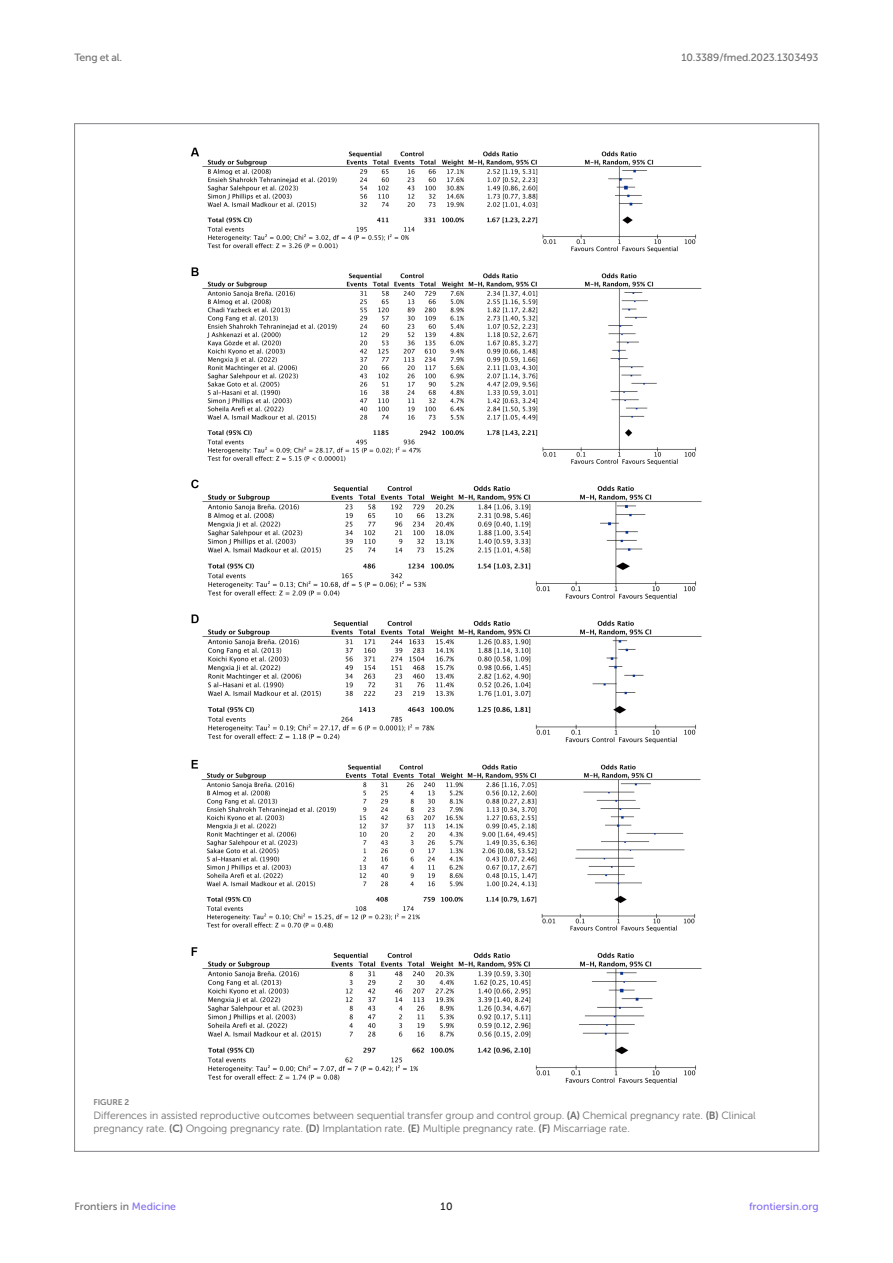
<style>
.page{position:relative;width:893px;height:1263px;background:#fff}
.page>*{position:absolute;margin:0;border:0;box-sizing:border-box;transform-origin:0 0}
.FIG_LEG{font:10.5px/13.5px "Museo Sans 300";letter-spacing:-.01em;color:#706f70}
.t1{font:10.5px "Museo Sans 500";letter-spacing:-.015em;color:#706f70}
.t2{font:10.5px "Museo Sans 500";color:#856df0}
.t3{font:10.5px "Museo Sans 500";color:#1b1c1b}
.FIG_HD{font:8.25px "Museo Sans 700";letter-spacing:-.01em;color:#7e7f7f}
.s1{font-family:"Museo Sans 700"}
.s2{color:#856df0}
</style>
<div class="page">
<img style="left:190px;top:147px;width:512px;height:937px">
<p class="t1" style="left:74px;top:51px;width:49px">Teng et al.</p>
<p class="t1" style="left:682px;top:51px;width:138px">10.3389/fmed.2023.1303493</p>
<p class="FIG_HD" style="left:94px;top:1098px;width:37px">FIGURE 2</p>
<p class="FIG_LEG" style="left:94px;top:1108px;width:664px">Differences in assisted reproductive outcomes between sequential transfer group and control group. <span class="s1">(A)</span> Chemical pregnancy rate. <span class="s1">(B)</span> Clinical pregnancy rate. <span class="s1">(C)</span> Ongoing pregnancy rate. <span class="s1">(D)</span> Implantation rate. <span class="s1">(E)</span> Multiple pregnancy rate. <span class="s1">(F)</span> Miscarriage rate.</p>
<p class="t1" style="left:74px;top:1200px;width:103px">Frontiers in <span class="s2">Medicine</span></p>
<p class="t3" style="left:440px;top:1200px;width:14px">10</p>
<p class="t2" style="left:749px;top:1200px;width:71px">frontiersin.org</p>
</div>
